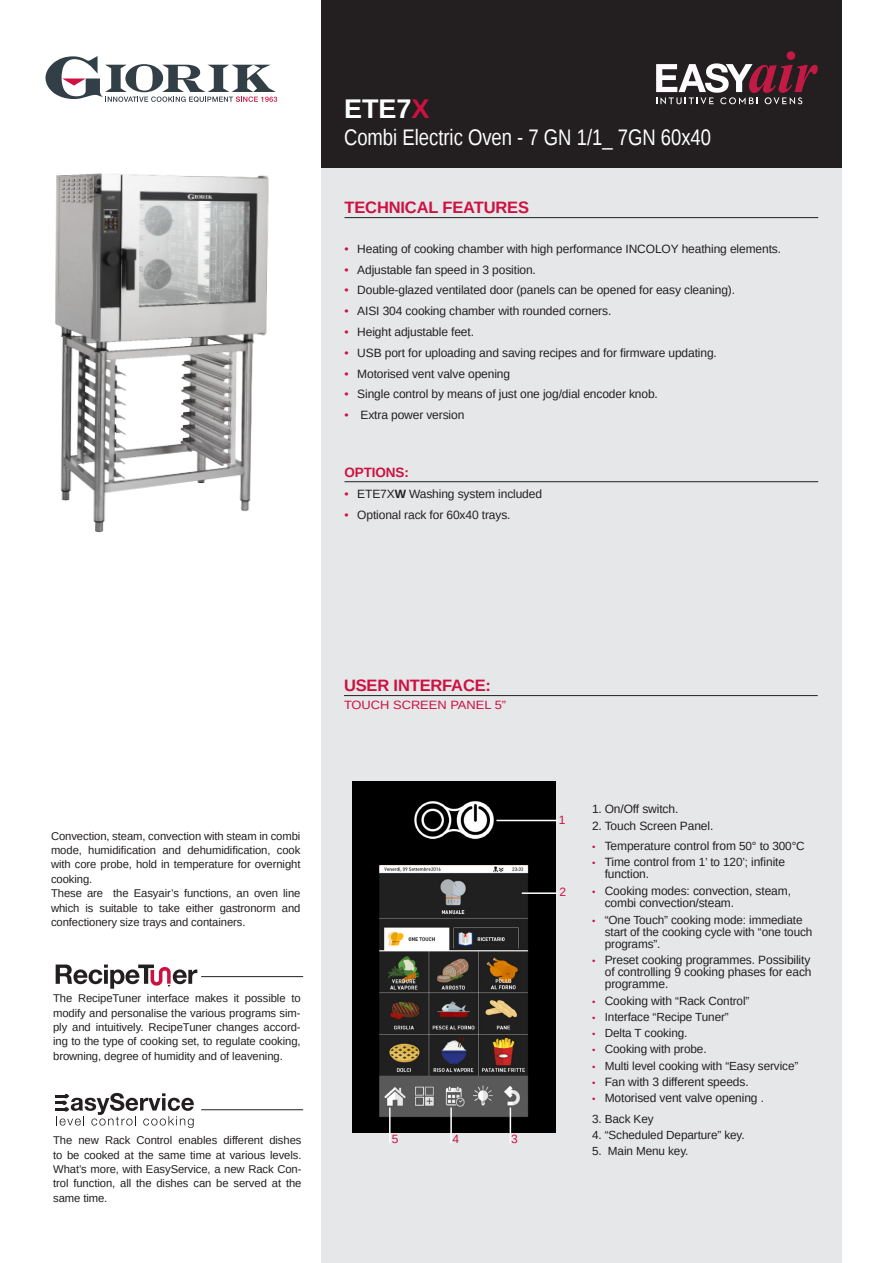
<style>
.page{position:relative;width:893px;height:1263px;background:#fff}
.page>*{position:absolute;margin:0;border:0;box-sizing:border-box;transform-origin:0 0}
.t1{font:700 27px "Liberation Sans";color:#fff}
.t2{font:22.5px "Liberation Sans Narrow";color:#fff}
.t3{font:700 16.5px "Liberation Sans";letter-spacing:-.01em;color:#cd1141}
.t4{font:700 13.5px "Liberation Sans";letter-spacing:-.01em;color:#cd1141}
.t5{font:12px/12px "Liberation Sans";letter-spacing:-.01em;color:#231f20}
.t6{font:12px "Liberation Sans";color:#cd1141;scale:1.07 1}
.t7{font:12px "Liberation Sans";color:#cd1141}
.t8{font:11.7px/12px "Liberation Sans";letter-spacing:-.01em;color:#231f20}
.t9{font:11.25px/14.4px "Liberation Sans";letter-spacing:-.005em;color:#231f20;text-align:justify}
.s1{color:#cd1141}
.s2{font-weight:700}
.s3{font-family:"Myriad Pro";color:#cd1141}
.s4{font-size:11.7px}
.s5{font-family:"Myriad Pro";font-size:12px;color:#cd1141}
.s6{font-size:12px}
</style>
<div class="page">
<svg style="left:45px;top:56px;width:232px;height:46px"></svg>
<div style="left:322px;top:0;width:520px;height:168px;background:#231f20"></div>
<svg style="left:656px;top:51px;width:162px;height:53px"></svg>
<div style="left:322px;top:168px;width:520px;height:1095px;background:#e6e7e9"></div>
<img style="left:55px;top:173px;width:214px;height:360px">
<img style="left:352px;top:782px;width:204px;height:351px">
<hr style="left:496px;top:820px;width:62px;height:1px;background:#fff">
<hr style="left:522px;top:892px;width:36px;height:2px;background:#fff">
<hr style="left:389px;top:1107px;width:2px;height:36px;background:#fff">
<hr style="left:450px;top:1107px;width:2px;height:36px;background:#fff">
<hr style="left:510px;top:1107px;width:1px;height:36px;background:#fff">
<hr style="left:345px;top:217px;width:473px;height:1px;background:#231f20">
<hr style="left:345px;top:481px;width:473px;height:1px;background:#231f20">
<hr style="left:201px;top:1109px;width:102px;height:1px;background:#231f20">
<hr style="left:201px;top:976px;width:102px;height:1px;background:#231f20">
<svg style="left:56px;top:964px;width:141px;height:25px"></svg>
<svg style="left:56px;top:1093px;width:138px;height:35px"></svg>
<hr style="left:344px;top:695px;width:474px;height:1px;background:#231f20">
<h1 class="t1" style="left:344px;top:90px;width:87px">ETE7<span class="s1">X</span></h1>
<h2 class="t2" style="left:344px;top:124px;width:369px">Combi Electric Oven - 7 GN 1/1_ 7GN 60x40</h2>
<h3 class="t3" style="left:345px;top:196px;width:186px">TECHNICAL FEATURES</h3>
<p class="t5" style="left:345px;top:243px;width:438px"><span class="s1">•</span> Heating of cooking chamber with high performance INCOLOY heathing elements.</p>
<p class="t5" style="left:345px;top:264px;width:193px"><span class="s1">•</span> Adjustable fan speed in 3 position.</p>
<p class="t5" style="left:345px;top:284px;width:392px"><span class="s1">•</span> Double-glazed ventilated door (panels can be opened for easy cleaning).</p>
<p class="t5" style="left:345px;top:305px;width:268px"><span class="s1">•</span> AISI 304 cooking chamber with rounded corners.</p>
<p class="t5" style="left:345px;top:326px;width:131px"><span class="s1">•</span> Height adjustable feet.</p>
<p class="t5" style="left:345px;top:347px;width:374px"><span class="s1">•</span> USB port for uploading and saving recipes and for firmware updating.</p>
<p class="t5" style="left:345px;top:367px;width:167px"><span class="s1">•</span> Motorised vent valve opening</p>
<p class="t5" style="left:345px;top:388px;width:315px"><span class="s1">•</span> Single control by means of just one jog/dial encoder knob.</p>
<p class="t5" style="left:345px;top:409px;width:121px"><span class="s1">•</span> Extra power version</p>
<p class="t4" style="left:345px;top:463px;width:66px">OPTIONS:</p>
<p class="t5" style="left:345px;top:488px;width:199px"><span class="s1">•</span> ETE7X<span class="s2">W</span> Washing system included</p>
<p class="t5" style="left:345px;top:509px;width:168px"><span class="s1">•</span> Optional rack for 60x40 trays.</p>
<p class="t9" style="left:51px;top:828px;width:251px;text-align:left">Convection, steam, convection with steam in combi mode, humidification and dehumidification, cook with core probe, hold in temperature for overnight cooking.<br>These are the Easyair’s functions, an oven line which is suitable to take either gastronorm and confectionery size trays and containers.</p>
<p class="t9" style="left:53px;top:991px;width:249px">The RecipeTuner interface makes it possible to modify and personalise the various programs sim&shy;ply and intuitively. RecipeTuner changes accord&shy;ing to the type of cooking set, to regulate cooking, browning, degree of humidity and of leavening.</p>
<p class="t9" style="left:53px;top:1133px;width:250px">The new Rack Control enables different dishes to be cooked at the same time at various levels.<br>What’s more, with EasyService, a new Rack Con&shy;trol function, all the dishes can be served at the same time.</p>
<h3 class="t3" style="left:344px;top:674px;width:149px">USER INTERFACE:</h3>
<p class="t6" style="left:344px;top:697px;width:153px">TOUCH SCREEN PANEL 5”</p>
<p class="t7" style="left:392px;top:1131px;width:8px">5</p>
<p class="t7" style="left:453px;top:1131px;width:8px">4</p>
<p class="t7" style="left:511px;top:1131px;width:8px">3</p>
<p class="t7" style="left:559px;top:812px;width:8px">1</p>
<p class="t7" style="left:559px;top:884px;width:8px">2</p>
<p class="t5" style="left:592px;top:803px;width:88px">1. On/Off switch.</p>
<p class="t5" style="left:592px;top:820px;width:123px">2. Touch Screen Panel.</p>
<p class="t5" style="left:592px;top:840px;width:214px"><span class="s3">•</span> Temperature control from <span class="s4">50° to 300°C</span></p>
<p class="t5" style="left:605px;top:856px;width:182px;text-indent:-13px"><span class="s3">•</span> Time control from <span class="s4">1’ to 120’; i</span>nfinite function.</p>
<p class="t5" style="left:605px;top:885px;width:188px;text-indent:-13px"><span class="s3">•</span> Cooking modes: convection, steam, combi convection/steam.</p>
<p class="t8" style="left:605px;top:914px;width:209px;text-indent:-13px"><span class="s3">•</span> “One Touch” cooking mode: immediate start of the cooking cycle with “one touch programs”.</p>
<p class="t5" style="left:605px;top:954px;width:208px;text-align:justify;text-indent:-13px"><span class="s3">•</span> Preset cooking programmes. Possibility of controlling 9 cooking phases for each programme.</p>
<p class="t8" style="left:592px;top:995px;width:159px"><span class="s5">•</span> <span class="s6">Cooking with</span> “Rack Control”</p>
<p class="t8" style="left:592px;top:1011px;width:138px"><span class="s3">•</span> Interface “Recipe Tuner”</p>
<p class="t8" style="left:592px;top:1027px;width:97px"><span class="s3">•</span> Delta T cooking.</p>
<p class="t8" style="left:592px;top:1043px;width:116px"><span class="s3">•</span> Cooking with probe.</p>
<p class="t8" style="left:592px;top:1060px;width:208px"><span class="s3">•</span> Multi level cooking with “Easy service”</p>
<p class="t5" style="left:592px;top:1076px;width:158px"><span class="s3">•</span> Fan with 3 different speeds.</p>
<p class="t5" style="left:592px;top:1092px;width:173px"><span class="s3">•</span> Motorised vent valve opening <span class="s4">.</span></p>
<p class="t8" style="left:592px;top:1113px;width:63px">3. Back Key</p>
<p class="t8" style="left:592px;top:1129px;width:154px">4. “Scheduled Departure” key.</p>
<p class="t8" style="left:592px;top:1145px;width:98px">5. Main Menu key.</p>
</div>
